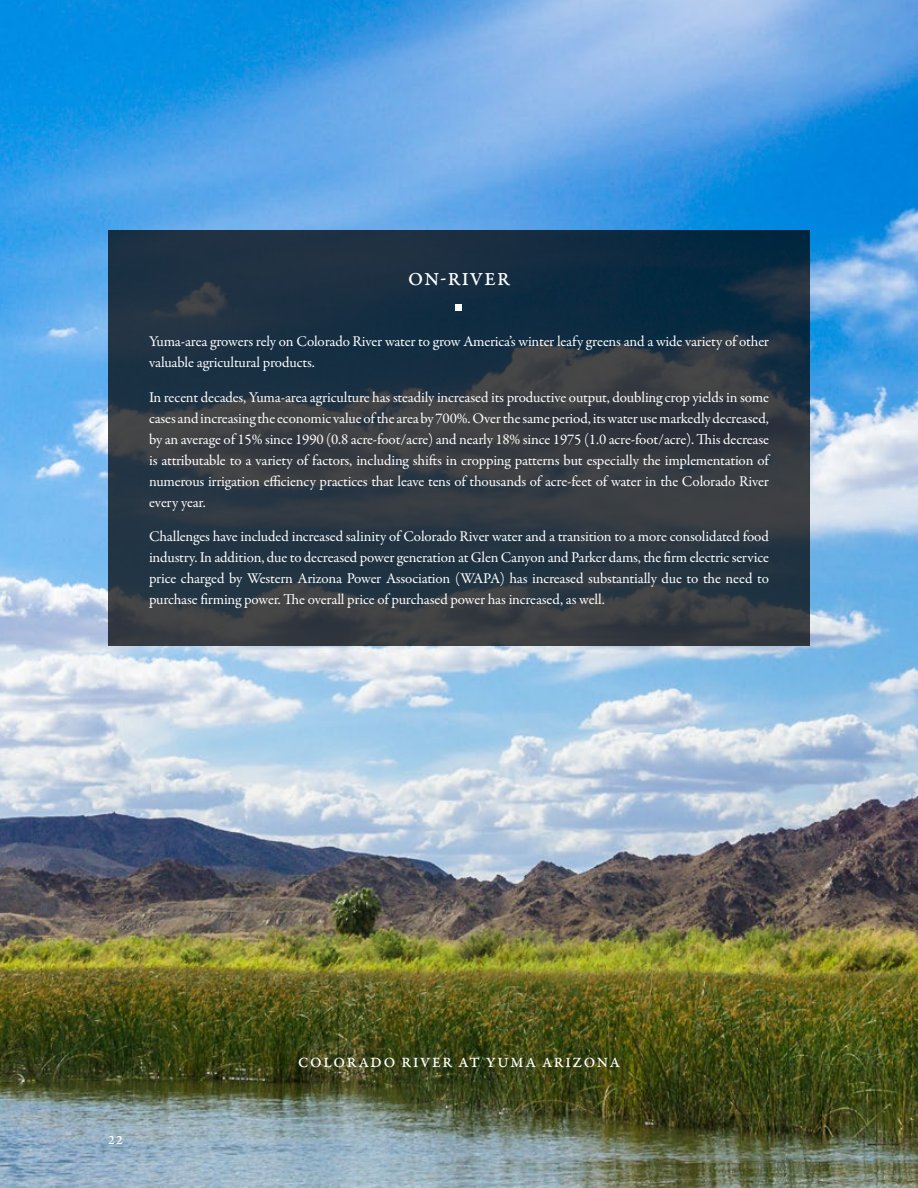
<style>
.page{position:relative;width:918px;height:1188px;background:#fff}
.page>*{position:absolute;margin:0;border:0;box-sizing:border-box;transform-origin:0 0}
.t1{font:19.5px "Garamond Premr Pro Med Capt";letter-spacing:.07em;color:#fff}
.t2{font:15px/21px "Garamond Premr Pro";letter-spacing:-.01em;color:#fff;text-align:justify}
.t3{font:15px "Garamond Premr Pro Med Capt";letter-spacing:.115em;color:#fff}
.t4{font:13.5px "Garamond Premr Pro Med Capt";color:#fff}
</style>
<div class="page">
<img style="left:0;top:0;width:918px;height:1188px">
<svg style="left:108px;top:230px;width:702px;height:415px;background:#283642"></svg>
<div style="left:456px;top:304px;width:6px;height:7px;background:#fff"></div>
<h1 class="t1" style="left:408px;top:267px;width:103px">ON-RIVER</h1>
<p class="t2" style="left:149px;top:331px;width:622px">Yuma-area growers rely on Colorado River water to grow America’s winter leafy greens and a wide variety of other valuable agricultural products.</p>
<p class="t2" style="left:149px;top:387px;width:622px">In recent decades, Yuma-area agriculture has steadily increased its productive output, doubling crop yields in some cases and increasing the economic value of the area by 700%. Over the same period, its water use markedly decreased, by an average of 15% since 1990 (0.8 acre-foot/acre) and nearly 18% since 1975 (1.0 acre-foot/acre). This decrease is attributable to a variety of factors, including shifts in cropping patterns but especially the implementation of numerous irrigation efficiency practices that leave tens of thousands of acre-feet of water in the Colorado River every year.</p>
<p class="t2" style="left:149px;top:526px;width:621px">Challenges have included increased salinity of Colorado River water and a transition to a more consolidated food industry. In addition, due to decreased power generation at Glen Canyon and Parker dams, the firm electric service price charged by Western Arizona Power Association (WAPA) has increased substantially due to the need to purchase firming power. The overall price of purchased power has increased, as well.</p>
<p class="t4" style="left:108px;top:1131px;width:16px">22</p>
<p class="t3" style="left:298px;top:1053px;width:323px">COLORADO RIVER AT YUMA ARIZONA</p>
</div>
